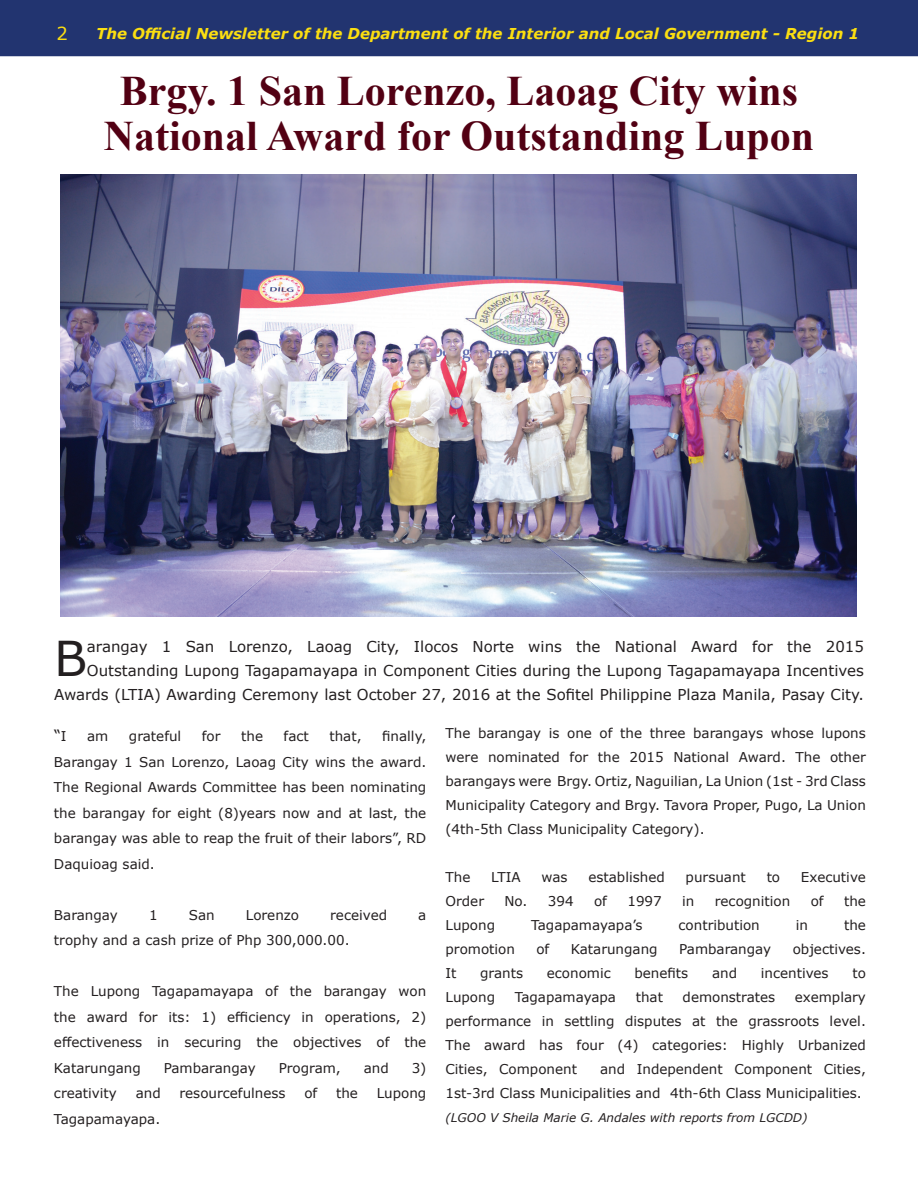
<style>
.page{position:relative;width:918px;height:1188px;background:#fff}
.page>*{position:absolute;margin:0;border:0;box-sizing:border-box;transform-origin:0 0}
.t1{font:48px "Verdana";color:#231f20}
.t2{font:700 42px/45px "Times New Roman";color:#520013;text-align:center}
.t3{font:18px "Verdana";color:#fbde11}
.t4{font:15px/24px "Verdana";color:#231f20;text-align:right}
.t5{font:italic 700 15px "Verdana";color:#fbde11}
.t6{font:13.5px/24px "Verdana";color:#231f20;text-align:justify}
.t7{font:italic 12px "Verdana";color:#231f20}
.s1{font-size:13.5px}
</style>
<div class="page">
<div style="left:0;top:0;width:918px;height:56px;background:#223470"></div>
<div style="left:4px;top:7px;width:116px;height:38px;background:#223470"></div>
<img style="left:61px;top:174px;width:795px;height:443px">
<h3 class="t3" style="left:57px;top:22px;width:13px">2</h3>
<p class="t5" style="left:96px;top:23px;width:765px">The Official Newsletter of the Department of the Interior and Local Government - Region 1</p>
<h2 class="t2" style="left:104px;top:66px;width:712px">Brgy. 1 San Lorenzo, Laoag City wins<br>National Award for Outstanding Lupon</h2>
<p class="t4" style="left:54px;top:635px;width:812px">arangay 1 San Lorenzo, Laoag City, Ilocos Norte wins the National Award for the 2015<br>Outstanding Lupong Tagapamayapa in Component Cities during the Lupong Tagapamayapa Incentives<br>Awards (LTIA) Awarding Ceremony last October 27, 2016 at the Sofitel Philippine Plaza Manila, Pasay City.</p>
<h1 class="t1" style="left:54px;top:626px;width:34px">B</h1>
<p class="t4" style="left:54px;top:724px;width:14px">“<span class="s1">I</span></p>
<p class="t6" style="left:87px;top:724px;width:23px">am</p>
<p class="t6" style="left:129px;top:724px;width:54px">grateful</p>
<p class="t6" style="left:202px;top:724px;width:20px">for</p>
<p class="t6" style="left:241px;top:724px;width:23px">the</p>
<p class="t6" style="left:284px;top:724px;width:27px">fact</p>
<p class="t6" style="left:329px;top:724px;width:34px">that,</p>
<p class="t6" style="left:54px;top:723px;width:374px;line-height:25.5px;text-indent:328px">finally, Barangay 1 San Lorenzo, Laoag City wins the award.<br>The Regional Awards Committee has been nominating the barangay for eight (8)years now and at last, the barangay was able to reap the fruit of their labors”, RD Daquioag said.</p>
<p class="t6" style="left:54px;top:903px;width:65px">Barangay</p>
<p class="t6" style="left:149px;top:903px;width:10px">1</p>
<p class="t6" style="left:189px;top:903px;width:27px">San</p>
<p class="t6" style="left:246px;top:903px;width:55px">Lorenzo</p>
<p class="t6" style="left:330px;top:903px;width:58px">received</p>
<p class="t6" style="left:418px;top:903px;width:10px">a</p>
<p class="t6" style="left:54px;top:928px;width:297px">trophy and a cash prize of Php 300,000.00.</p>
<p class="t6" style="left:54px;top:978px;width:374px;line-height:25.5px">The Lupong Tagapamayapa of the barangay won the award for its: 1) efficiency in operations, 2) effectiveness in securing the objectives of the Katarungang</p>
<p class="t6" style="left:164px;top:1056px;width:94px">Pambarangay</p>
<p class="t6" style="left:279px;top:1056px;width:64px">Program,</p>
<p class="t6" style="left:364px;top:1056px;width:27px">and</p>
<p class="t6" style="left:412px;top:1056px;width:16px">3)</p>
<p class="t6" style="left:54px;top:1081px;width:64px">creativity</p>
<p class="t6" style="left:136px;top:1081px;width:27px">and</p>
<p class="t6" style="left:180px;top:1081px;width:108px">resourcefulness</p>
<p class="t6" style="left:304px;top:1081px;width:14px">of</p>
<p class="t6" style="left:336px;top:1081px;width:23px">the</p>
<p class="t6" style="left:377px;top:1081px;width:51px">Lupong</p>
<p class="t6" style="left:54px;top:1107px;width:108px">Tagapamayapa.</p>
<p class="t6" style="left:446px;top:721px;width:422px">The barangay is one of the three barangays whose lupons were nominated for the 2015 National Award. The other barangays were Brgy. Ortiz, Naguilian, La Union (1st - 3rd Class Municipality Category and Brgy. Tavora Proper, Pugo, La Union (4th-5th Class Municipality Category).</p>
<p class="t6" style="left:446px;top:865px;width:26px">The</p>
<p class="t6" style="left:491px;top:865px;width:31px">LTIA</p>
<p class="t6" style="left:542px;top:865px;width:28px">was</p>
<p class="t6" style="left:588px;top:865px;width:78px">established</p>
<p class="t6" style="left:686px;top:865px;width:62px">pursuant</p>
<p class="t6" style="left:767px;top:865px;width:15px">to</p>
<p class="t6" style="left:801px;top:865px;width:66px">Executive</p>
<p class="t6" style="left:446px;top:889px;width:40px">Order</p>
<p class="t6" style="left:504px;top:889px;width:71px">No. 394</p>
<p class="t6" style="left:594px;top:889px;width:14px">of</p>
<p class="t6" style="left:627px;top:889px;width:36px">1997</p>
<p class="t6" style="left:682px;top:889px;width:14px">in</p>
<p class="t6" style="left:715px;top:889px;width:77px">recognition</p>
<p class="t6" style="left:811px;top:889px;width:14px">of</p>
<p class="t6" style="left:844px;top:889px;width:23px">the</p>
<p class="t6" style="left:446px;top:913px;width:51px">Lupong</p>
<p class="t6" style="left:531px;top:913px;width:113px">Tagapamayapa’s</p>
<p class="t6" style="left:679px;top:913px;width:83px">contribution</p>
<p class="t6" style="left:796px;top:913px;width:14px">in</p>
<p class="t6" style="left:844px;top:913px;width:23px">the</p>
<p class="t6" style="left:446px;top:937px;width:71px">promotion</p>
<p class="t6" style="left:536px;top:937px;width:14px">of</p>
<p class="t6" style="left:571px;top:937px;width:88px">Katarungang</p>
<p class="t6" style="left:679px;top:937px;width:94px">Pambarangay</p>
<p class="t6" style="left:793px;top:937px;width:75px">objectives.</p>
<p class="t6" style="left:446px;top:961px;width:13px">It</p>
<p class="t6" style="left:480px;top:961px;width:44px">grants</p>
<p class="t6" style="left:547px;top:961px;width:65px">economic</p>
<p class="t6" style="left:634px;top:961px;width:55px">benefits</p>
<p class="t6" style="left:712px;top:961px;width:27px">and</p>
<p class="t6" style="left:761px;top:961px;width:69px">incentives</p>
<p class="t6" style="left:852px;top:961px;width:15px">to</p>
<p class="t6" style="left:446px;top:985px;width:51px">Lupong</p>
<p class="t6" style="left:515px;top:985px;width:103px">Tagapamayapa</p>
<p class="t6" style="left:636px;top:985px;width:29px">that</p>
<p class="t6" style="left:683px;top:985px;width:94px">demonstrates</p>
<p class="t6" style="left:446px;top:985px;width:422px;text-indent:349px">exemplary performance in settling disputes at the grassroots level.<br>The award has four (4) categories: Highly Urbanized Cities, Component</p>
<p class="t6" style="left:446px;top:1057px;width:422px;text-indent:155px">and Independent Component Cities,<br>1st-3rd Class Municipalities and 4th-6th Class Municipalities.</p>
<p class="t7" style="left:446px;top:1109px;width:364px">(LGOO V Sheila Marie G. Andales with reports from LGCDD)</p>
</div>
